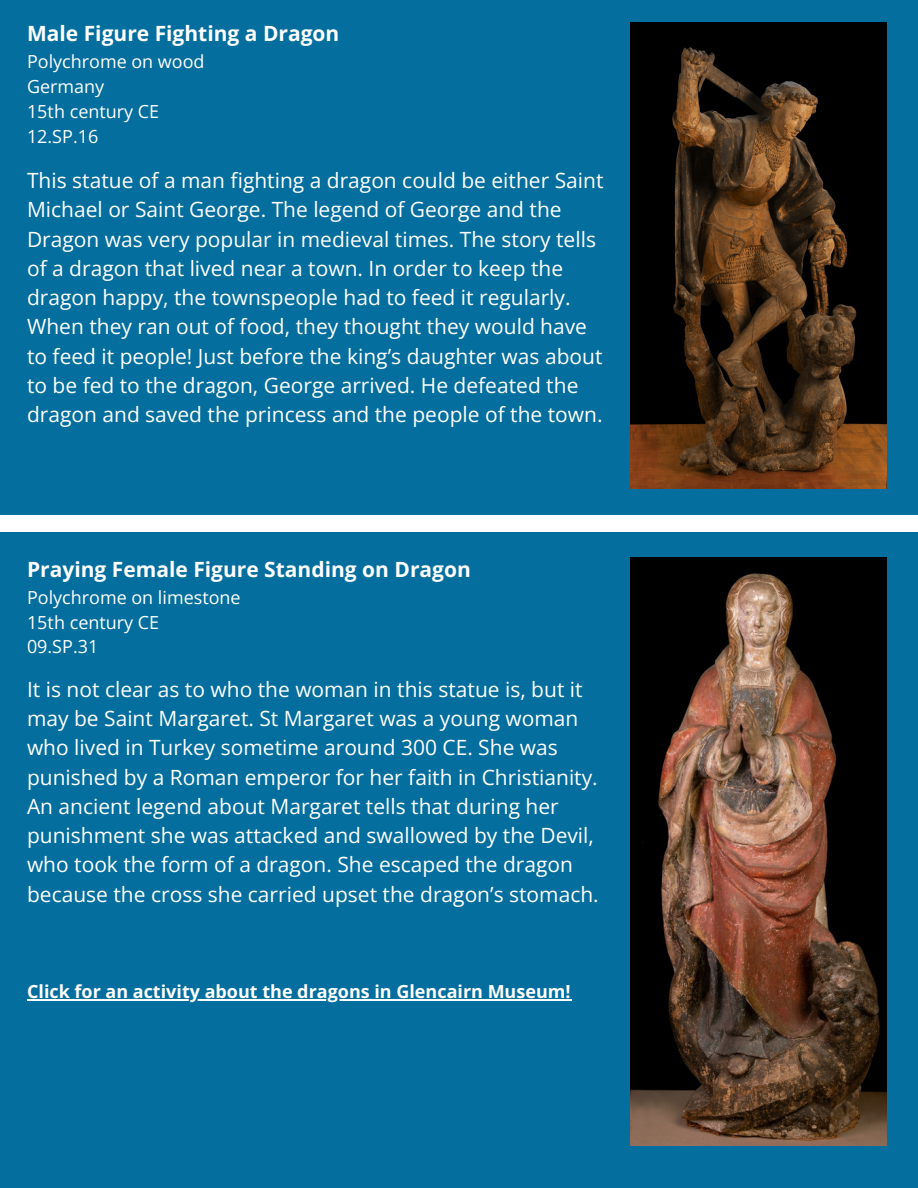
<style>
.page{position:relative;width:918px;height:1188px;background:#fff}
.page>*{position:absolute;margin:0;border:0;box-sizing:border-box;transform-origin:0 0}
.t1{font:21px/29.2px "Open Sans";color:#fff}
.t2{font:700 21px "Open Sans";color:#fff}
.t3{font:18px/24.8px "Open Sans";color:#fff}
.t4{font:700 18px "Open Sans";color:#fff}
</style>
<div class="page">
<div style="left:0;top:0;width:918px;height:514px;background:#046e9e"></div>
<img style="left:630px;top:22px;width:257px;height:467px">
<div style="left:0;top:533px;width:918px;height:655px;background:#046e9e"></div>
<img style="left:630px;top:557px;width:257px;height:589px">
<hr style="left:27px;top:1000px;width:544px;height:1px;background:#fff">
<p class="t2" style="left:27px;top:19px;width:314px">Male Figure Fighting a Dragon</p>
<p class="t3" style="left:27px;top:49px;width:179px">Polychrome on wood<br>Germany<br>15th century CE<br>12.SP.16</p>
<h1 class="t1" style="left:27px;top:165px;width:578px">This statue of a man fighting a dragon could be either Saint Michael or Saint George. The legend of George and the Dragon was very popular in medieval times. The story tells of a dragon that lived near a town. In order to keep the dragon happy, the townspeople had to feed it regularly.<br>When they ran out of food, they thought they would have to feed it people! Just before the king’s daughter was about to be fed to the dragon, George arrived. He defeated the dragon and saved the princess and the people of the town.</h1>
<h1 class="t2" style="left:27px;top:554px;width:445px">Praying Female Figure Standing on Dragon</h1>
<h1 class="t3" style="left:27px;top:584px;width:215px">Polychrome on limestone<br>15th century CE<br>09.SP.31</h1>
<h1 class="t1" style="left:27px;top:674px;width:573px">It is not clear as to who the woman in this statue is, but it may be Saint Margaret. St Margaret was a young woman who lived in Turkey sometime around 300 CE. She was punished by a Roman emperor for her faith in Christianity.<br>An ancient legend about Margaret tells that during her punishment she was attacked and swallowed by the Devil, who took the form of a dragon. She escaped the dragon because the cross she carried upset the dragon’s stomach.</h1>
<p class="t4" style="left:27px;top:979px;width:545px">Click for an activity about the dragons in Glencairn Museum!</p>
</div>
